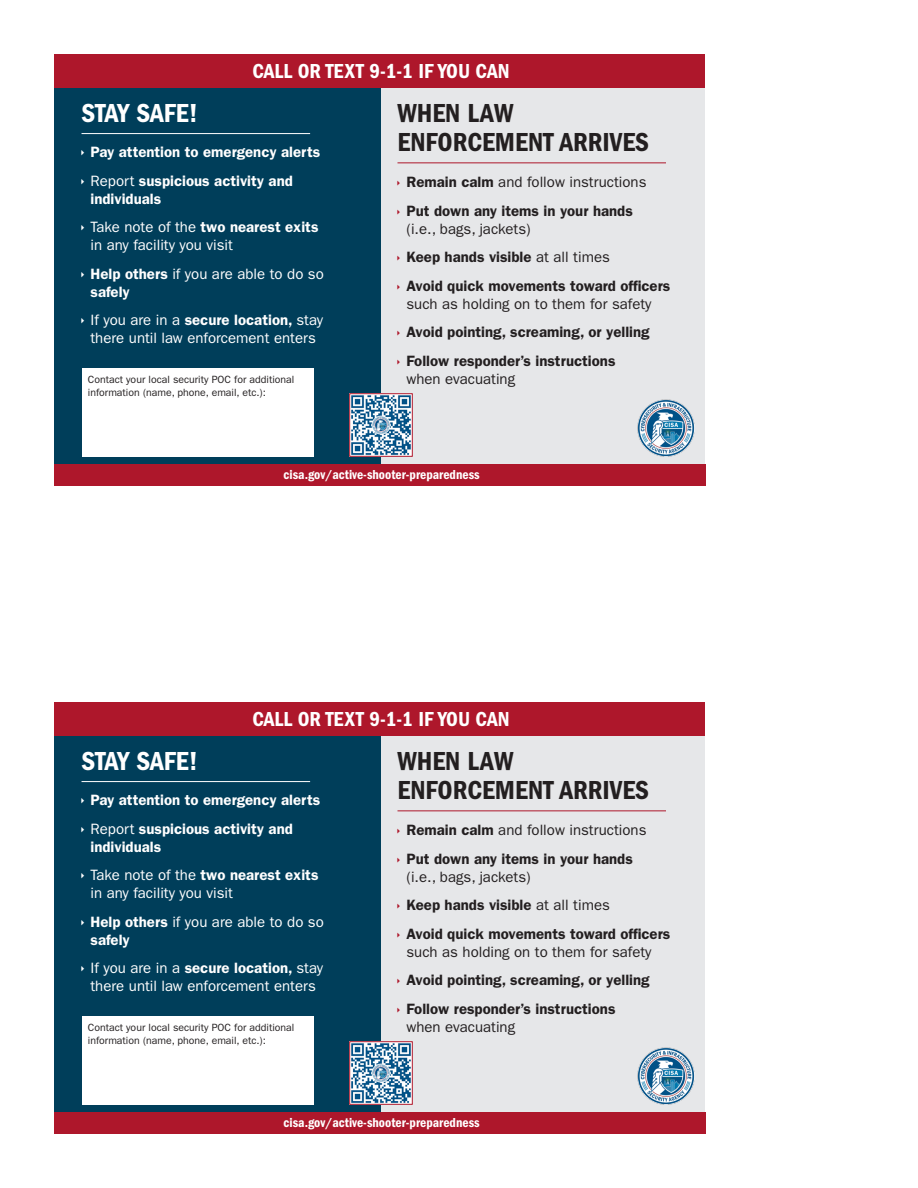
<style>
.page{position:relative;width:918px;height:1188px;background:#fff}
.page>*{position:absolute;margin:0;border:0;box-sizing:border-box;transform-origin:0 0}
.H2_alt_2{font:27px/28.5px "ITC Franklin Gothic Std Dm Cd";color:#231f20}
.t1{font:27px "ITC Franklin Gothic Std Dm Cd";color:#fff}
.t2{font:21px "ITC Franklin Gothic Std Dm Cd";color:#fff}
.t3{font:600 15px/18px "ITC Franklin Gothic Std";color:#231f20}
.t4{font:15px/18px "ITC Franklin Gothic Std";color:#fff}
.t5{font:600 15px/18px "ITC Franklin Gothic Std";color:#fff}
.t6{font:15px "ITC Franklin Gothic Std";color:#231f20}
.t7{font:13.5px "ITC Franklin Gothic Std Dm Cd";color:#fff}
.bullets{font:10.5px "ITC Franklin Gothic Std";color:#231f20}
.s1{font-weight:400}
.s2{font-weight:600}
</style>
<div class="page">
<div style="left:55px;top:54px;width:650px;height:416px;background:#e6e7e9"></div>
<div style="left:54px;top:64px;width:327px;height:414px;background:#003e5a"></div>
<div style="left:54px;top:54px;width:651px;height:33px;background:#ae172b"></div>
<div style="left:82px;top:368px;width:232px;height:89px;background:#fff"></div>
<div style="left:54px;top:464px;width:651px;height:22px;background:#ae172b"></div>
<img style="left:637px;top:399px;width:58px;height:58px">
<hr style="left:398px;top:162px;width:268px;height:1px;background:#ae172b">
<hr style="left:82px;top:133px;width:228px;height:1px;background:#fff">
<img style="left:351px;top:395px;width:60px;height:60px">
<div style="left:349px;top:393px;width:64px;height:64px;border:1px solid #ae172b"></div>
<div style="left:55px;top:702px;width:650px;height:416px;background:#e6e7e9"></div>
<div style="left:54px;top:712px;width:327px;height:414px;background:#003e5a"></div>
<div style="left:54px;top:702px;width:651px;height:33px;background:#ae172b"></div>
<div style="left:82px;top:1016px;width:232px;height:89px;background:#fff"></div>
<div style="left:54px;top:1112px;width:651px;height:22px;background:#ae172b"></div>
<img style="left:637px;top:1047px;width:58px;height:58px">
<hr style="left:398px;top:810px;width:268px;height:1px;background:#ae172b">
<hr style="left:82px;top:781px;width:228px;height:1px;background:#fff">
<img style="left:351px;top:1043px;width:60px;height:60px">
<div style="left:349px;top:1041px;width:64px;height:64px;border:1px solid #ae172b"></div>
<p class="t2" style="left:252px;top:59px;width:259px">CALL OR TEXT 9-1-1 IF YOU CAN</p>
<h2 class="t1" style="left:82px;top:98px;width:118px">STAY SAFE!</h2>
<p class="t5" style="left:91px;top:143px;width:231px">Pay attention to emergency alerts</p>
<p class="t5" style="left:91px;top:172px;width:204px"><span class="s1">Report</span> suspicious activity and individuals</p>
<p class="t4" style="left:91px;top:218px;width:230px">Take note of the <span class="s2">two nearest exits </span>in any facility you visit</p>
<p class="t4" style="left:91px;top:265px;width:235px"><span class="s2">Help others</span> if you are able to do so <span class="s2">safely</span></p>
<p class="t4" style="left:91px;top:311px;width:234px">If you are in a <span class="s2">secure location,</span> stay there until law enforcement enters</p>
<h2 class="H2_alt_2" style="left:398px;top:99px;width:253px">WHEN LAW<br>ENFORCEMENT ARRIVES</h2>
<p class="t6" style="left:406px;top:174px;width:241px"><span class="s2">Remain calm</span> and follow instructions</p>
<p class="t3" style="left:406px;top:202px;width:228px">Put down any items in your hands <span class="s1">(i.e., bags, jackets)</span></p>
<p class="t3" style="left:406px;top:248px;width:205px">Keep hands visible <span class="s1">at all times</span></p>
<p class="t3" style="left:406px;top:277px;width:265px">Avoid quick movements toward officers <span class="s1">such as holding on to them for safety</span></p>
<p class="t3" style="left:406px;top:323px;width:245px">Avoid pointing, screaming, or yelling</p>
<p class="t3" style="left:406px;top:352px;width:211px">Follow responder’s instructions</p>
<p class="bullets" style="left:88px;top:374px;width:208px">Contact your local security POC for additional</p>
<p class="t6" style="left:406px;top:370px;width:110px">when evacuating</p>
<p class="bullets" style="left:88px;top:386px;width:180px">information (name, phone, email, etc.):</p>
<p class="t7" style="left:284px;top:467px;width:198px">cisa.gov/active-shooter-preparedness</p>
<p class="t2" style="left:252px;top:707px;width:259px">CALL OR TEXT 9-1-1 IF YOU CAN</p>
<h2 class="t1" style="left:82px;top:746px;width:118px">STAY SAFE!</h2>
<p class="t5" style="left:91px;top:791px;width:231px">Pay attention to emergency alerts</p>
<p class="t5" style="left:91px;top:820px;width:204px"><span class="s1">Report</span> suspicious activity and individuals</p>
<p class="t4" style="left:91px;top:866px;width:230px">Take note of the <span class="s2">two nearest exits </span>in any facility you visit</p>
<p class="t4" style="left:91px;top:913px;width:235px"><span class="s2">Help others</span> if you are able to do so <span class="s2">safely</span></p>
<p class="t4" style="left:91px;top:959px;width:234px">If you are in a <span class="s2">secure location,</span> stay there until law enforcement enters</p>
<h2 class="H2_alt_2" style="left:398px;top:747px;width:253px">WHEN LAW<br>ENFORCEMENT ARRIVES</h2>
<p class="t6" style="left:406px;top:822px;width:241px"><span class="s2">Remain calm</span> and follow instructions</p>
<p class="t3" style="left:406px;top:850px;width:228px">Put down any items in your hands <span class="s1">(i.e., bags, jackets)</span></p>
<p class="t3" style="left:406px;top:896px;width:205px">Keep hands visible <span class="s1">at all times</span></p>
<p class="t3" style="left:406px;top:925px;width:265px">Avoid quick movements toward officers <span class="s1">such as holding on to them for safety</span></p>
<p class="t3" style="left:406px;top:971px;width:245px">Avoid pointing, screaming, or yelling</p>
<p class="t3" style="left:406px;top:1000px;width:211px">Follow responder’s instructions</p>
<p class="bullets" style="left:88px;top:1022px;width:208px">Contact your local security POC for additional</p>
<p class="t6" style="left:406px;top:1018px;width:110px">when evacuating</p>
<p class="bullets" style="left:88px;top:1034px;width:180px">information (name, phone, email, etc.):</p>
<p class="t7" style="left:284px;top:1115px;width:198px">cisa.gov/active-shooter-preparedness</p>
</div>
